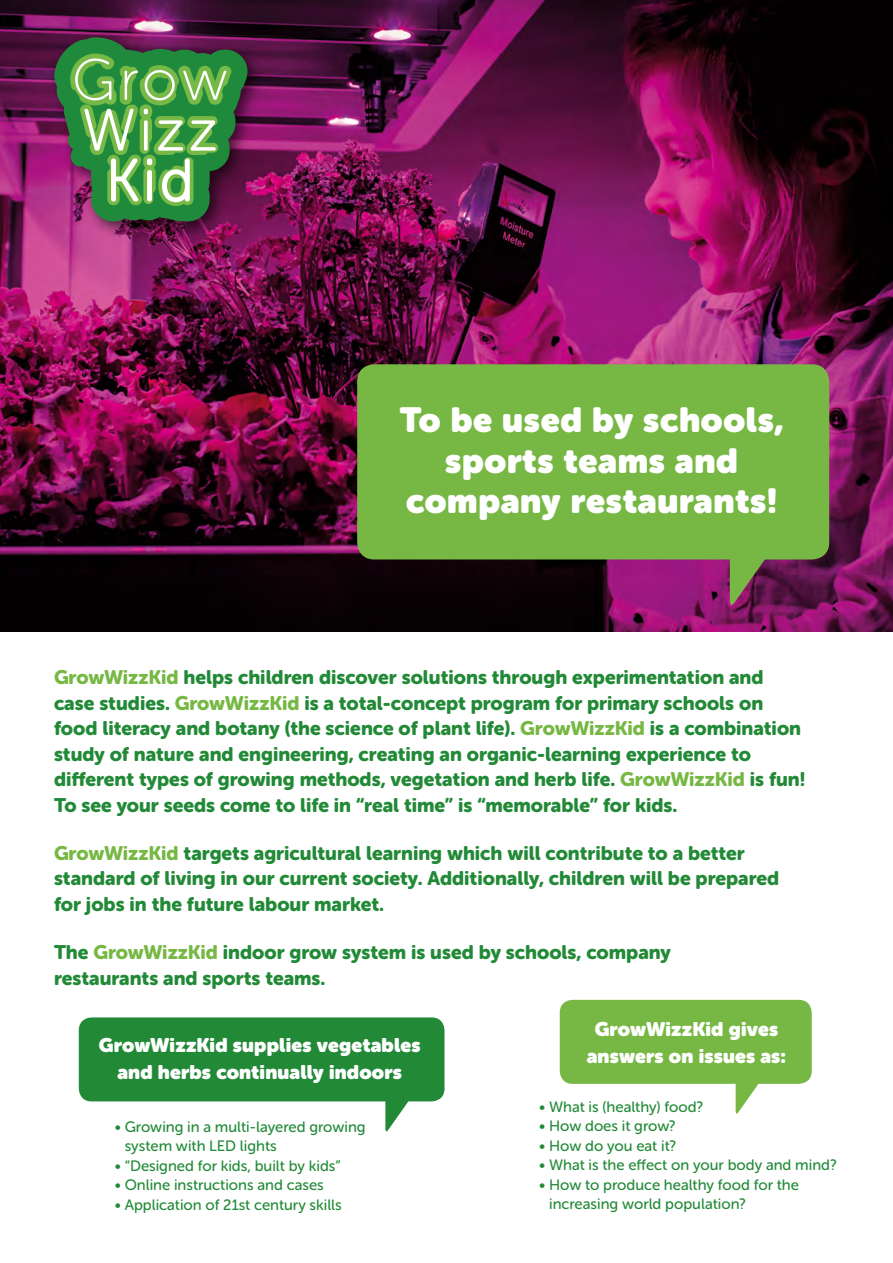
<style>
.page{position:relative;width:893px;height:1263px;background:#fff}
.page>*{position:absolute;margin:0;border:0;box-sizing:border-box;transform-origin:0 0}
.t1{font:34.5px/40.5px "Museo Sans Rounded";letter-spacing:.02em;color:#fff;text-align:center}
.t2{font:19.5px/25.5px "Museo Sans Rounded 900";color:#228a37}
.t3{font:19.5px/27px "Museo Sans Rounded";letter-spacing:.01em;color:#fff;text-align:center}
.t4{font:15px/19.5px "Museo Sans Rounded 500";color:#228a37}
.s1{color:#76b843}
</style>
<div class="page">
<img style="left:0;top:0;width:893px;height:631px">
<img style="left:43px;top:26px;width:226px;height:217px">
<svg style="left:54px;top:37px;width:193px;height:184px;background:#5b8356"></svg>
<div style="left:560px;top:1000px;width:252px;height:84px;background:#76b843;border-radius:13px"></div>
<div style="left:79px;top:1017px;width:365px;height:84px;background:#228a37;border-radius:13px"></div>
<svg style="left:736px;top:1083px;width:25px;height:31px"></svg>
<svg style="left:385px;top:1101px;width:26px;height:31px"></svg>
<div style="left:357px;top:364px;width:472px;height:195px;background:#76b843;border-radius:17px"></div>
<svg style="left:730px;top:559px;width:42px;height:50px;background:#6d584a"></svg>
<h1 class="t1" style="left:400px;top:400px;width:385px">To be used by schools, sports teams and company restaurants!</h1>
<p class="t2" style="left:54px;top:665px;width:753px"><span class="s1">GrowWizzKid</span> helps children discover solutions through experimentation and case studies. <span class="s1">GrowWizzKid</span> is a total-concept program for primary schools on food literacy and botany (the science of plant life). <span class="s1">GrowWizzKid</span> is a combination study of nature and engineering, creating an organic-learning experience to different types of growing methods, vegetation and herb life. <span class="s1">GrowWizzKid</span> is fun!<br>To see your seeds come to life in “real time” is “memorable” for kids.</p>
<p class="t2" style="left:54px;top:840px;width:727px"><span class="s1">GrowWizzKid</span> targets agricultural learning which will contribute to a better standard of living in our current society. Additionally, children will be prepared for jobs in the future labour market.</p>
<p class="t2" style="left:54px;top:939px;width:618px">The <span class="s1">GrowWizzKid</span> indoor grow system is used by schools, company restaurants and sports teams.</p>
<p class="t3" style="left:587px;top:1016px;width:201px">GrowWizzKid gives answers on issues as:</p>
<p class="t3" style="left:99px;top:1032px;width:323px">GrowWizzKid supplies vegetables and herbs continually indoors</p>
<p class="t4" style="left:125px;top:1117px;width:242px;text-indent:-10px">• Growing in a multi-layered growing system with LED lights</p>
<p class="t4" style="left:115px;top:1156px;width:228px">• “Designed for kids, built by kids”</p>
<p class="t4" style="left:115px;top:1175px;width:210px">• Online instructions and cases</p>
<p class="t4" style="left:115px;top:1195px;width:229px">• Application of 21st century skills</p>
<p class="t4" style="left:539px;top:1097px;width:166px">• What is (healthy) food?</p>
<p class="t4" style="left:539px;top:1116px;width:138px">• How does it grow?</p>
<p class="t4" style="left:539px;top:1136px;width:139px">• How do you eat it?</p>
<p class="t4" style="left:539px;top:1155px;width:299px">• What is the effect on your body and mind?</p>
<p class="t4" style="left:549px;top:1175px;width:251px;text-indent:-10px">• How to produce healthy food for the increasing world population?</p>
</div>
